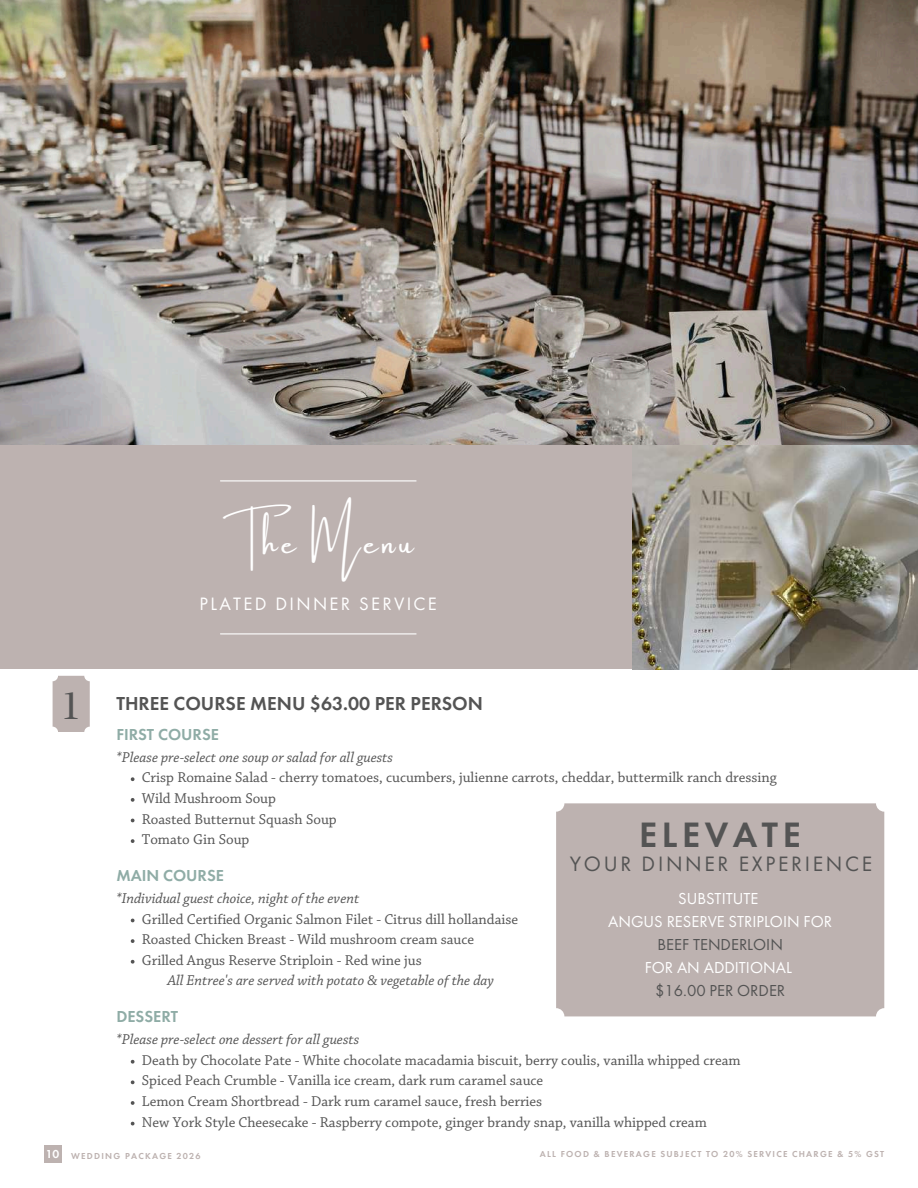
<style>
.page{position:relative;width:918px;height:1188px;background:#fff}
.page>*{position:absolute;margin:0;border:0;box-sizing:border-box;transform-origin:0 0}
.t1{font:39px "Ibarra Real Nova";color:#545454}
.t2{font:600 36.6px "Futura PT";letter-spacing:.125em;color:#545454}
.t3{font:30.6px "Amsterdam One";letter-spacing:.125em;color:#fff}
.t4{font:21.6px "Futura PT";letter-spacing:.125em;color:#545454}
.t5{font:600 19.5px "Futura PT";color:#545454}
.t6{font:18.6px "Futura PT";letter-spacing:.125em;color:#fff}
.t7{font:16.5px/23px "Futura PT";color:#fff;text-align:center}
.t8{font:600 16.5px "Futura PT";color:#8faca6}
.t9{font:16.5px "Futura PT";color:#545454}
.t10{font:15px/20.5px "Chaparral Pro";color:#545454}
.t11{font:italic 15px "Chaparral Pro";color:#545454}
.t12{font:600 9px "Futura PT";letter-spacing:.14em;color:#bdb2b0}
.s1{font-size:12px;color:#fff}
</style>
<div class="page">
<img style="left:0;top:0;width:918px;height:446px">
<div style="left:0;top:446px;width:313px;height:223px;background:#bdb2b0"></div>
<div style="left:313px;top:446px;width:319px;height:223px;background:#bdb2b0"></div>
<img style="left:632px;top:446px;width:286px;height:223px">
<svg style="left:131px;top:777px;width:4px;height:4px"></svg>
<svg style="left:131px;top:798px;width:4px;height:4px"></svg>
<svg style="left:131px;top:819px;width:4px;height:3px"></svg>
<svg style="left:131px;top:839px;width:4px;height:4px"></svg>
<svg style="left:131px;top:919px;width:4px;height:3px"></svg>
<svg style="left:131px;top:939px;width:4px;height:4px"></svg>
<svg style="left:131px;top:960px;width:4px;height:4px"></svg>
<svg style="left:131px;top:1060px;width:4px;height:4px"></svg>
<svg style="left:131px;top:1080px;width:4px;height:4px"></svg>
<svg style="left:131px;top:1101px;width:4px;height:4px"></svg>
<svg style="left:131px;top:1122px;width:4px;height:3px"></svg>
<hr style="left:221px;top:480px;width:195px;height:1px;background:#fff">
<hr style="left:221px;top:633px;width:195px;height:1px;background:#fff">
<div style="left:53px;top:676px;width:37px;height:56px;background:#bdb2b0;border-radius:5px"></div>
<div style="left:556px;top:803px;width:328px;height:213px;background:#bdb2b0;border-radius:8px"></div>
<div style="left:44px;top:1146px;width:17px;height:17px;background:#bdb2b0"></div>
<h3 class="t3" style="left:223px;top:527px;width:193px">The Menu</h3>
<h1 class="t1" style="left:63px;top:682px;width:17px">1</h1>
<p class="t6" style="left:200px;top:592px;width:239px">PLATED DINNER SERVICE</p>
<h3 class="t5" style="left:116px;top:690px;width:368px">THREE COURSE MENU $63.00 PER PERSON</h3>
<p class="t8" style="left:116px;top:724px;width:104px">FIRST COURSE</p>
<p class="t11" style="left:116px;top:751px;width:278px">*Please pre-select one soup or salad for all guests</p>
<p class="t10" style="left:142px;top:768px;width:636px">Crisp Romaine Salad - cherry tomatoes, cucumbers, julienne carrots, cheddar, buttermilk ranch dressing Wild Mushroom Soup<br>Roasted Butternut Squash Soup<br>Tomato Gin Soup</p>
<p class="t8" style="left:116px;top:865px;width:109px">MAIN COURSE</p>
<p class="t11" style="left:116px;top:892px;width:244px">*Individual guest choice, night of the event</p>
<p class="t10" style="left:142px;top:910px;width:378px">Grilled Certified Organic Salmon Filet - Citrus dill hollandaise<br>Roasted Chicken Breast - Wild mushroom cream sauce<br>Grilled Angus Reserve Striploin - Red wine jus</p>
<p class="t11" style="left:167px;top:974px;width:328px">All Entree's are served with potato &amp; vegetable of the day</p>
<p class="t8" style="left:116px;top:1006px;width:63px">DESSERT</p>
<p class="t11" style="left:116px;top:1033px;width:244px">*Please pre-select one dessert for all guests</p>
<p class="t10" style="left:142px;top:1051px;width:600px">Death by Chocolate Pate - White chocolate macadamia biscuit, berry coulis, vanilla whipped cream Spiced Peach Crumble - Vanilla ice cream, dark rum caramel sauce<br>Lemon Cream Shortbread - Dark rum caramel sauce, fresh berries<br>New York Style Cheesecake - Raspberry compote, ginger brandy snap, vanilla whipped cream</p>
<h2 class="t2" style="left:639px;top:811px;width:163px">ELEVATE</h2>
<h3 class="t4" style="left:570px;top:849px;width:304px">YOUR DINNER EXPERIENCE</h3>
<p class="t7" style="left:608px;top:887px;width:225px">SUBSTITUTE<br>ANGUS RESERVE STRIPLOIN FOR</p>
<p class="t9" style="left:657px;top:934px;width:127px">BEEF TENDERLOIN</p>
<p class="t7" style="left:645px;top:956px;width:149px">FOR AN ADDITIONAL</p>
<p class="t9" style="left:655px;top:980px;width:132px">$16.00 PER ORDER</p>
<p class="t12" style="left:46px;top:1150px;width:156px"><span class="s1">10</span> WEDDING PACKAGE 2026</p>
<p class="t12" style="left:540px;top:1148px;width:346px">ALL FOOD &amp; BEVERAGE SUBJECT TO 20% SERVICE CHARGE &amp; 5% GST</p>
</div>
